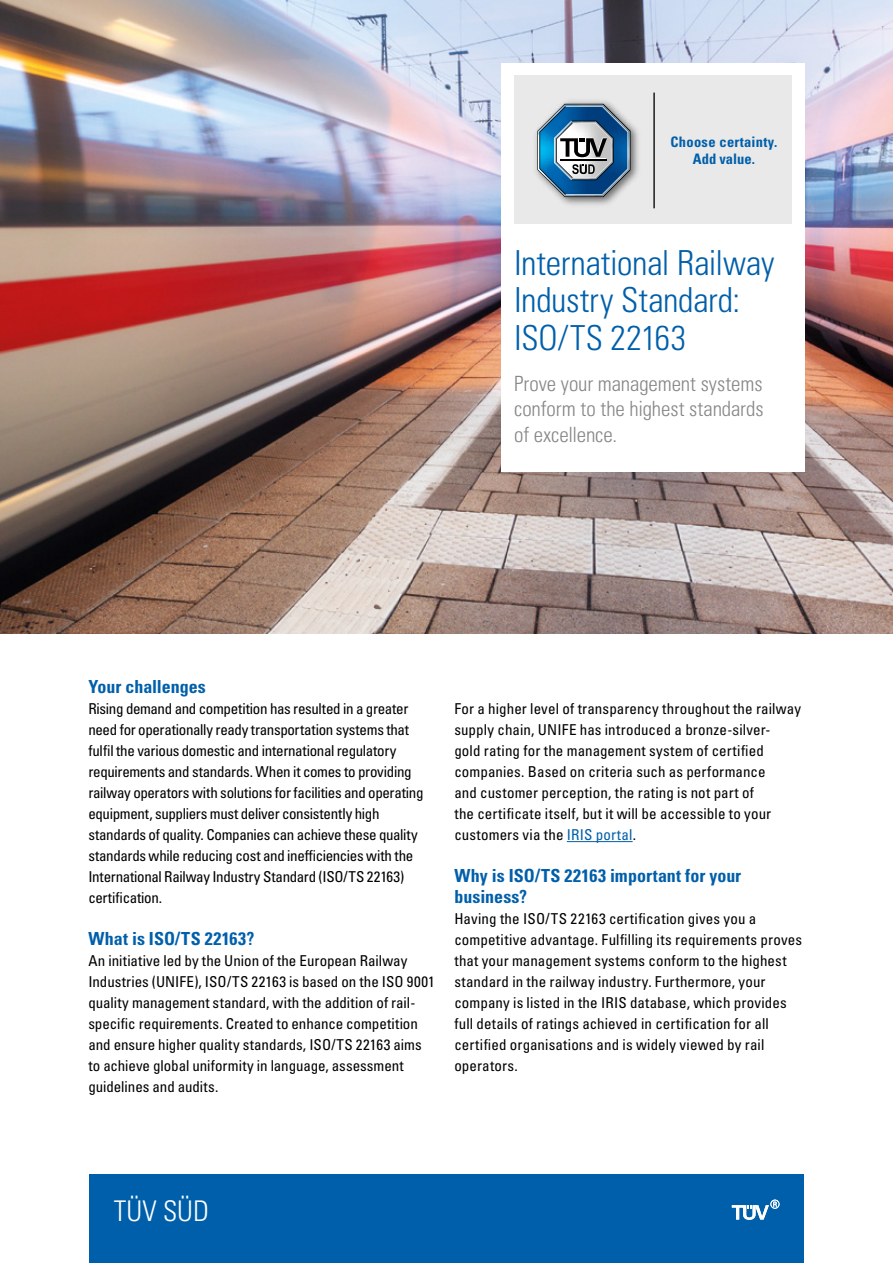
<style>
.page{position:relative;width:893px;height:1263px;background:#fff}
.page>*{position:absolute;margin:0;border:0;box-sizing:border-box;transform-origin:0 0}
.t1{font:34.5px/37.5px "Univers LTCYR 47 Light Cond";letter-spacing:-.005em;color:#005faa}
.t2{font:28.5px "Univers LTCYR 47 Light Cond";color:#fff}
.t3{font:21px/25.5px "Univers LTCYR 47 Light Cond";letter-spacing:-.005em;color:#878787}
.t4{font:18px/21px "Univers LTCYR 67 Bold Cond";color:#005faa}
.t5{font:condensed 15px/21px "Univers LTCYR 57";color:#000}
.t6{font:condensed 15px/21px "Univers LTCYR 57";letter-spacing:-.02em;color:#000}
.t7{font:700 condensed 14.55px/17.7px "Univers";letter-spacing:.02em;color:#005faa;text-align:center}
.s1{color:#005faa}
</style>
<div class="page">
<div style="left:89px;top:1174px;width:715px;height:89px;background:#005faa"></div>
<img style="left:0;top:0;width:893px;height:633px">
<hr style="left:567px;top:841px;width:66px;height:1px;background:#005faa">
<svg style="left:732px;top:1199px;width:47px;height:21px"></svg>
<div style="left:501px;top:63px;width:304px;height:408px;background:#fff"></div>
<div style="left:514px;top:76px;width:278px;height:148px;background:#e9e9e9"></div>
<hr style="left:653px;top:93px;width:2px;height:115px;background:#000">
<svg style="left:537px;top:104px;width:93px;height:93px"></svg>
<p class="t7" style="left:671px;top:133px;width:108px">Choose certainty.<br>Add value.</p>
<h1 class="t1" style="left:514px;top:242px;width:262px">International Railway<br>Industry Standard:<br>ISO/TS 22163</h1>
<h3 class="t3" style="left:514px;top:369px;width:251px;text-align:justify">Prove your management systems conform to the highest standards of excellence.</h3>
<h1 class="t1" style="left:514px;top:259px;width:273px;line-height:42px">Product infosheet title in one or two lines</h1>
<h3 class="t3" style="left:514px;top:369px;width:167px;line-height:42px">Subhead or descriptor in one or two lines</h3>
<p class="t4" style="left:88px;top:676px;width:119px">Your challenges</p>
<p class="t6" style="left:88px;top:698px;width:337px">Rising demand and competition has resulted in a greater need for operationally ready transportation systems that fulfil the various domestic and international regulatory requirements and standards. When it comes to providing railway operators with solutions for facilities and operating equipment, suppliers must deliver consistently high standards of quality. Companies can achieve these quality standards while reducing cost and inefficiencies with the International Railway Industry Standard (ISO/TS 22163) certification.</p>
<p class="t4" style="left:88px;top:928px;width:168px">What is ISO/TS 22163?</p>
<p class="t5" style="left:88px;top:950px;width:348px">An initiative led by the Union of the European Railway Industries (UNIFE), ISO/TS 22163 is based on the ISO 9001 quality management standard, with the addition of rail&shy;specific requirements. Created to enhance competition and ensure higher quality standards, ISO/TS 22163 aims to achieve global uniformity in language, assessment guidelines and audits.</p>
<p class="t5" style="left:454px;top:698px;width:348px">For a higher level of transparency throughout the railway supply chain, UNIFE has introduced a bronze-silver-<br>gold rating for the management system of certified companies. Based on criteria such as performance<br>and customer perception, the rating is not part of<br>the certificate itself, but it will be accessible to your customers via the <span class="s1">IRIS portal</span>.</p>
<p class="t4" style="left:454px;top:865px;width:288px">Why is ISO/TS 22163 important for your business?</p>
<p class="t5" style="left:454px;top:908px;width:349px">Having the ISO/TS 22163 certification gives you a competitive advantage. Fulfilling its requirements proves that your management systems conform to the highest standard in the railway industry. Furthermore, your company is listed in the IRIS database, which provides full details of ratings achieved in certification for all certified organisations and is widely viewed by rail operators.</p>
<h2 class="t2" style="left:114px;top:1191px;width:97px">TÜV SÜD</h2>
</div>
